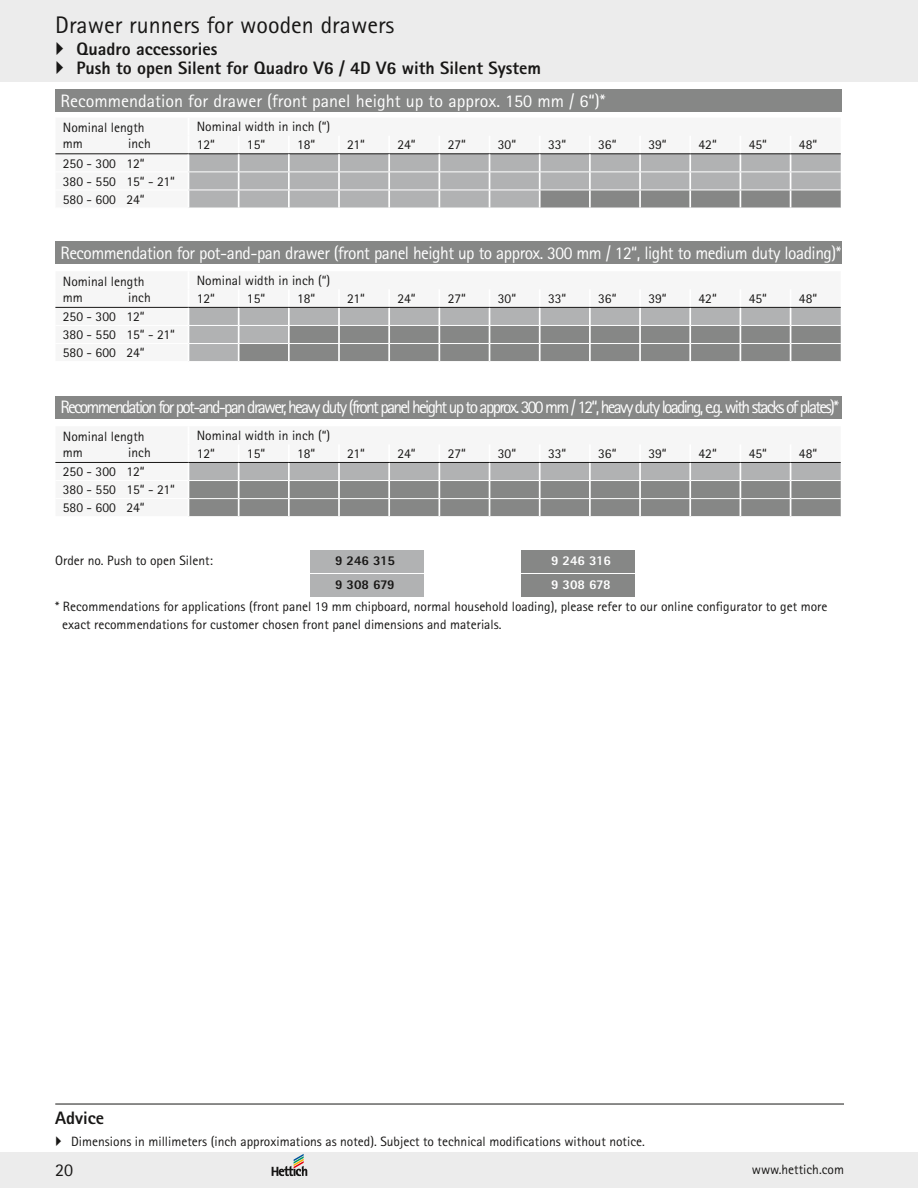
<style>
.page{position:relative;width:918px;height:1188px;background:#fff}
.page>*{position:absolute;margin:0;border:0;box-sizing:border-box;transform-origin:0 0}
.t1{font:24px "Rotis Sans Serif Pro Cyr";color:#181716}
.t2{font:18px "Rotis Sans Serif Pro Cyr";letter-spacing:-.1em;color:#fff}
.t3{font:18px "Rotis Sans Serif Pro Cyr";letter-spacing:-.03em;color:#fff}
.t4{font:800 18px/19.2px "Rotis Sans Serif Pro Cyr";color:#181716}
.t5{font:18px "Rotis Sans Serif Pro Cyr";color:#fff}
.t6{font:18px "Rotis Sans Serif Pro Cyr";color:#181716}
.t7{font:13.5px/18.1px "Rotis Sans Serif Pro Cyr";color:#181716}
.t8{font:800 13.5px "Rotis Sans Serif";color:#181716}
.t9{font:800 13.5px "Rotis Sans Serif";color:#fff}
</style>
<div class="page">
<div style="left:0;top:0;width:918px;height:82px;background:#ececec"></div>
<div style="left:0;top:1152px;width:918px;height:36px;background:#ececec"></div>
<svg style="left:272px;top:1154px;width:35px;height:22px"></svg>
<hr style="left:55px;top:1104px;width:789px;height:1px;background:#181716">
<div style="left:310px;top:550px;width:113px;height:23px;background:#b1b2b3"></div>
<div style="left:55px;top:89px;width:787px;height:23px;background:#868786"></div>
<hr style="left:55px;top:153px;width:133px;height:1px;background:#181716">
<svg style="left:188px;top:153px;width:653px;height:55px;background:#adaeaf"></svg>
<hr style="left:188px;top:171px;width:51px;height:1px;background:#fff">
<hr style="left:239px;top:171px;width:50px;height:1px;background:#fff">
<hr style="left:289px;top:171px;width:50px;height:1px;background:#fff">
<hr style="left:339px;top:171px;width:50px;height:1px;background:#fff">
<hr style="left:389px;top:171px;width:50px;height:1px;background:#fff">
<hr style="left:439px;top:171px;width:51px;height:1px;background:#fff">
<hr style="left:490px;top:171px;width:50px;height:1px;background:#fff">
<hr style="left:540px;top:171px;width:50px;height:1px;background:#fff">
<div style="left:55px;top:241px;width:787px;height:23px;background:#868786"></div>
<hr style="left:55px;top:307px;width:133px;height:1px;background:#181716">
<svg style="left:188px;top:306px;width:653px;height:56px;background:#a0a1a1"></svg>
<hr style="left:239px;top:361px;width:50px;height:1px;background:#fff">
<hr style="left:188px;top:307px;width:51px;height:1px;background:#181716">
<hr style="left:239px;top:307px;width:50px;height:1px;background:#181716">
<hr style="left:289px;top:307px;width:50px;height:1px;background:#181716">
<hr style="left:339px;top:307px;width:50px;height:1px;background:#181716">
<hr style="left:389px;top:307px;width:50px;height:1px;background:#181716">
<hr style="left:439px;top:307px;width:51px;height:1px;background:#181716">
<hr style="left:490px;top:307px;width:50px;height:1px;background:#181716">
<hr style="left:540px;top:307px;width:50px;height:1px;background:#181716">
<hr style="left:55px;top:462px;width:133px;height:1px;background:#181716">
<svg style="left:188px;top:461px;width:653px;height:56px;background:#9d9e9e"></svg>
<hr style="left:188px;top:462px;width:51px;height:1px;background:#181716">
<hr style="left:239px;top:462px;width:50px;height:1px;background:#181716">
<hr style="left:289px;top:462px;width:50px;height:1px;background:#181716">
<hr style="left:339px;top:462px;width:50px;height:1px;background:#181716">
<hr style="left:389px;top:462px;width:50px;height:1px;background:#181716">
<hr style="left:439px;top:462px;width:51px;height:1px;background:#181716">
<hr style="left:490px;top:462px;width:50px;height:1px;background:#181716">
<hr style="left:540px;top:462px;width:50px;height:1px;background:#181716">
<div style="left:55px;top:396px;width:787px;height:22px;background:#868786"></div>
<div style="left:521px;top:550px;width:114px;height:23px;background:#868786"></div>
<div style="left:310px;top:574px;width:113px;height:23px;background:#b1b2b3"></div>
<div style="left:521px;top:574px;width:114px;height:23px;background:#868786"></div>
<h1 class="t1" style="left:55px;top:10px;width:341px">Drawer runners for wooden drawers</h1>
<h2 class="t4" style="left:77px;top:39px;width:466px">Quadro accessories<br>Push to open Silent for Quadro V6 / 4D V6 with Silent System</h2>
<h2 class="t5" style="left:61px;top:90px;width:547px">Recommendation for drawer (front panel height up to approx. 150 mm / 6“)*</h2>
<p class="t7" style="left:63px;top:120px;width:83px;line-height:16.2px">Nominal length mm</p>
<p class="t7" style="left:197px;top:118px;width:135px">Nominal width in inch (“)<br>12“</p>
<p class="t7" style="left:128px;top:135px;width:24px">inch</p>
<p class="t7" style="left:247px;top:136px;width:20px">15“</p>
<p class="t7" style="left:297px;top:136px;width:20px">18“</p>
<p class="t7" style="left:347px;top:136px;width:19px">21“</p>
<p class="t7" style="left:397px;top:136px;width:20px">24“</p>
<p class="t7" style="left:448px;top:136px;width:20px">27“</p>
<p class="t7" style="left:498px;top:136px;width:20px">30“</p>
<p class="t7" style="left:548px;top:136px;width:20px">33“</p>
<p class="t7" style="left:598px;top:136px;width:20px">36“</p>
<p class="t7" style="left:648px;top:136px;width:20px">39“</p>
<p class="t7" style="left:699px;top:136px;width:20px">42“</p>
<p class="t7" style="left:749px;top:136px;width:20px">45“</p>
<p class="t7" style="left:799px;top:136px;width:20px">48“</p>
<p class="t7" style="left:63px;top:154px;width:113px">250 - 300 12“<br>380 - 550 15“ - 21“<br>580 - 600 24“</p>
<h2 class="t3" style="left:61px;top:242px;width:782px">Recommendation for pot-and-pan drawer (front panel height up to approx. 300 mm / 12“, light to medium duty loading)*</h2>
<p class="t7" style="left:63px;top:273px;width:83px;line-height:16.2px">Nominal length mm</p>
<p class="t7" style="left:197px;top:271px;width:135px">Nominal width in inch (“)<br>12“</p>
<p class="t7" style="left:128px;top:288px;width:24px">inch</p>
<p class="t7" style="left:247px;top:289px;width:20px">15“</p>
<p class="t7" style="left:297px;top:289px;width:20px">18“</p>
<p class="t7" style="left:347px;top:289px;width:19px">21“</p>
<p class="t7" style="left:397px;top:289px;width:20px">24“</p>
<p class="t7" style="left:448px;top:289px;width:20px">27“</p>
<p class="t7" style="left:498px;top:289px;width:20px">30“</p>
<p class="t7" style="left:548px;top:289px;width:20px">33“</p>
<p class="t7" style="left:598px;top:289px;width:20px">36“</p>
<p class="t7" style="left:648px;top:289px;width:20px">39“</p>
<p class="t7" style="left:699px;top:289px;width:20px">42“</p>
<p class="t7" style="left:749px;top:289px;width:20px">45“</p>
<p class="t7" style="left:799px;top:289px;width:20px">48“</p>
<p class="t7" style="left:63px;top:308px;width:113px">250 - 300 12“<br>380 - 550 15“ - 21“<br>580 - 600 24“</p>
<h2 class="t2" style="left:61px;top:397px;width:780px">Recommendation for pot-and-pan drawer, heavy duty (front panel height up to approx. 300 mm / 12“, heavy duty loading, e.g. with stacks of plates)*</h2>
<p class="t7" style="left:63px;top:428px;width:83px;line-height:16.2px">Nominal length mm</p>
<p class="t7" style="left:128px;top:443px;width:24px">inch</p>
<p class="t7" style="left:63px;top:463px;width:113px">250 - 300 12“<br>380 - 550 15“ - 21“<br>580 - 600 24“</p>
<p class="t7" style="left:197px;top:426px;width:135px">Nominal width in inch (“)<br>12“</p>
<p class="t7" style="left:247px;top:444px;width:20px">15“</p>
<p class="t7" style="left:297px;top:444px;width:20px">18“</p>
<p class="t7" style="left:347px;top:444px;width:19px">21“</p>
<p class="t7" style="left:397px;top:444px;width:20px">24“</p>
<p class="t7" style="left:448px;top:444px;width:20px">27“</p>
<p class="t7" style="left:498px;top:444px;width:20px">30“</p>
<p class="t7" style="left:548px;top:444px;width:20px">33“</p>
<p class="t7" style="left:598px;top:444px;width:20px">36“</p>
<p class="t7" style="left:648px;top:444px;width:20px">39“</p>
<p class="t7" style="left:699px;top:444px;width:20px">42“</p>
<p class="t7" style="left:749px;top:444px;width:20px">45“</p>
<p class="t7" style="left:799px;top:444px;width:20px">48“</p>
<p class="t7" style="left:55px;top:552px;width:159px">Order no. Push to open Silent:</p>
<p class="t7" style="left:62px;top:598px;width:767px;text-indent:-7px">* Recommendations for applications (front panel 19 mm chipboard, normal household loading), please refer to our online configurator to get more exact recommendations for customer chosen front panel dimensions and materials.</p>
<p class="t8" style="left:335px;top:552px;width:62px">9 246 315</p>
<p class="t9" style="left:551px;top:552px;width:62px">9 246 316</p>
<p class="t8" style="left:335px;top:576px;width:61px">9 308 679</p>
<p class="t9" style="left:551px;top:576px;width:61px">9 308 678</p>
<h2 class="t4" style="left:55px;top:1108px;width:50px">Advice</h2>
<p class="t7" style="left:71px;top:1132px;width:575px">Dimensions in millimeters (inch approximations as noted). Subject to technical modifications without notice.</p>
<h2 class="t6" style="left:55px;top:1159px;width:19px">20</h2>
<p class="t7" style="left:752px;top:1160px;width:94px">www.hettich.com</p>
</div>
